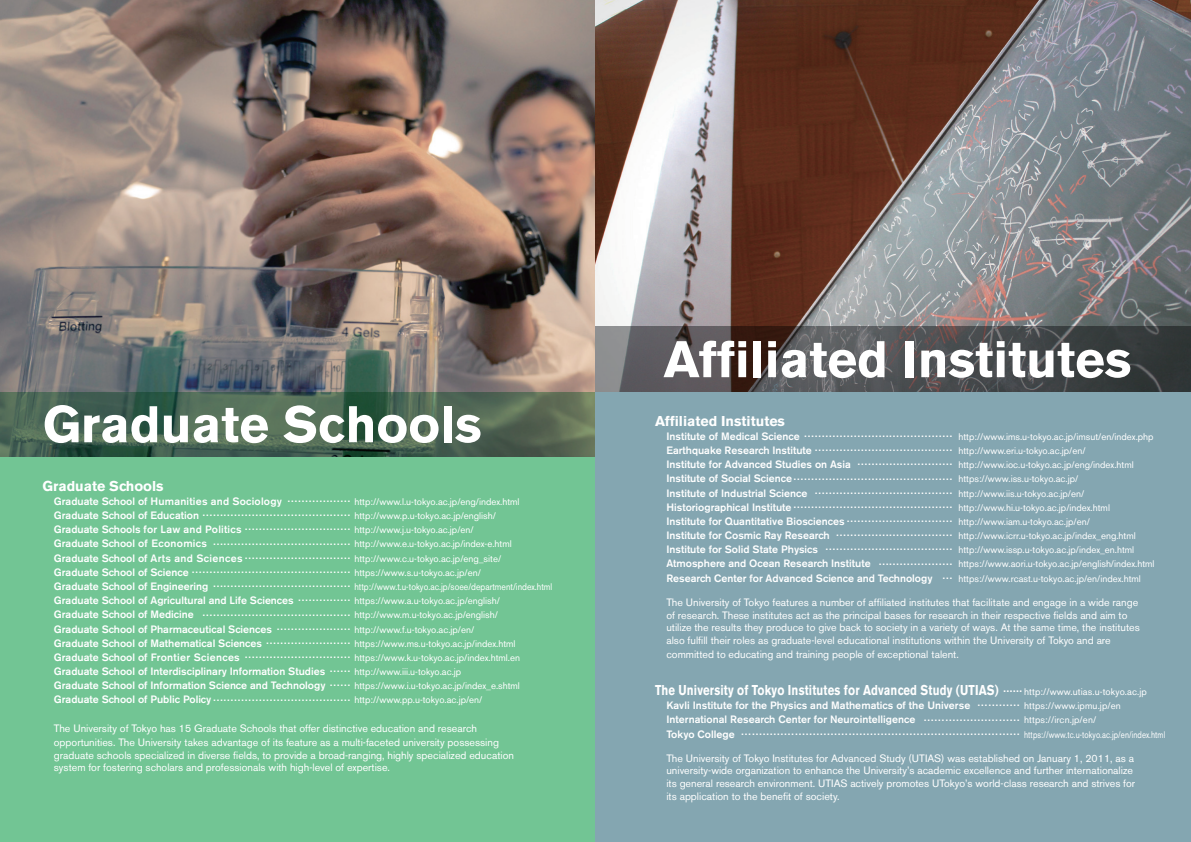
<style>
.page{position:relative;width:1191px;height:842px;background:#fff}
.page>*{position:absolute;margin:0;border:0;box-sizing:border-box;transform-origin:0 0}
.t1{font:700 51px "Akzidenz Grotesk BE";color:#fff}
.t2{font:700 14.2px "Akzidenz Grotesk BE";letter-spacing:.015em;color:#fff;scale:.8 1}
.t3{font:700 14.2px "Akzidenz Grotesk BE";letter-spacing:.015em;color:#fff}
.t4{font:500 10.6px/14.2px "Akzidenz Grotesk BE";color:#fff}
.t5{font:10.6px/12.8px "Akzidenz Grotesk BE";color:#fff}
.t6{font:9.6px/14.2px "Akzidenz Grotesk BE";color:#fff}
.t7{font:9.6px "Akzidenz Grotesk BE";color:#fff;scale:.9 1}
.t8{font:9.6px "Akzidenz Grotesk BE";color:#fff;scale:.81 1}
.s1{font-weight:400;font-size:9.6px}
.s2{font-weight:500;font-size:10.6px}
</style>
<div class="page">
<div style="left:0;top:456px;width:595px;height:386px;background:#72c594"></div>
<img style="left:0;top:0;width:595px;height:392px">
<svg style="left:0;top:392px;width:595px;height:64px;background:#4b6552"></svg>
<div style="left:595px;top:391px;width:596px;height:451px;background:#84a6b1"></div>
<img style="left:595px;top:0;width:596px;height:327px">
<svg style="left:595px;top:327px;width:596px;height:65px;background:#4f4f50"></svg>
<h1 class="t1" style="left:43px;top:395px;width:440px">Graduate Schools</h1>
<h2 class="t3" style="left:43px;top:478px;width:123px">Graduate Schools</h2>
<p class="t4" style="left:54px;top:494px;width:467px">Graduate School of Humanities and Sociology ……………… <span class="s1">http://www.l.u-tokyo.ac.jp/eng/index.html<br></span>Graduate School of Education …………………………………… <span class="s1">http://www.p.u-tokyo.ac.jp/english/<br></span>Graduate Schools for Law and Politics ………………………… <span class="s1">http://www.j.u-tokyo.ac.jp/en/</span></p>
<p class="t6" style="left:54px;top:537px;width:459px"><span class="s2">Graduate School of Economics </span><sup>…………………………………</sup> http://www.e.u-tokyo.ac.jp/index-e.html</p>
<p class="t4" style="left:54px;top:551px;width:449px">Graduate School of Arts and Sciences ………………………… <span class="s1">http://www.c.u-tokyo.ac.jp/eng_site/<br></span>Graduate School of Science ……………………………………… <span class="s1">https://www.s.u-tokyo.ac.jp/en/</span></p>
<p class="t7" style="left:54px;top:581px;width:555px"><span class="s2">Graduate School of Engineering </span><sup>…………………………………</sup> http://www.t.u-tokyo.ac.jp/soee/department/index.html</p>
<p class="t4" style="left:54px;top:593px;width:468px">Graduate School of Agricultural and Life Sciences …………… <span class="s1">https://www.a.u-tokyo.ac.jp/english/ </span>Graduate School of Medicine …………………………………… <span class="s1">http://www.m.u-tokyo.ac.jp/english/ </span>Graduate School of Pharmaceutical Sciences ………………… <span class="s1">http://www.f.u-tokyo.ac.jp/en/ </span>Graduate School of Mathematical Sciences …………………… <span class="s1">https://www.ms.u-tokyo.ac.jp/index.html </span>Graduate School of Frontier Sciences ………………………… <span class="s1">https://www.k.u-tokyo.ac.jp/index.html.en </span>Graduate School of Interdisciplinary Information Studies …… <span class="s1">http://www.iii.u-tokyo.ac.jp<br></span>Graduate School of Information Science and Technology …… <span class="s1">https://www.i.u-tokyo.ac.jp/index_e.shtml </span>Graduate School of Public Policy………………………………… <span class="s1">http://www.pp.u-tokyo.ac.jp/en/</span></p>
<p class="t5" style="left:54px;top:721px;width:446px;line-height:14.2px">The University of Tokyo has 15 Graduate Schools that offer distinctive education and research opportunities. The University takes advantage of its feature as a multi-faceted university possessing</p>
<p class="t5" style="left:54px;top:749px;width:461px">graduate schools specialized in diverse fields, to provide a broad-ranging, highly specialized education system for fostering scholars and professionals with high-level of expertise.</p>
<h1 class="t1" style="left:663px;top:330px;width:469px">Affiliated Institutes</h1>
<h2 class="t3" style="left:655px;top:413px;width:131px">Affiliated Institutes</h2>
<p class="t6" style="left:666px;top:429px;width:489px"><span class="s2">Institute of Medical Science </span><sup>……………………………………</sup> http://www.ims.u-tokyo.ac.jp/imsut/en/index.php</p>
<p class="t4" style="left:666px;top:443px;width:421px">Earthquake Research Institute ………………………………… <span class="s1">http://www.eri.u-tokyo.ac.jp/en/</span></p>
<p class="t6" style="left:666px;top:458px;width:469px"><span class="s2">Institute for Advanced Studies on Asia </span><sup>………………………</sup> http://www.ioc.u-tokyo.ac.jp/eng/index.html</p>
<p class="t4" style="left:666px;top:471px;width:445px">Institute of Social Science……………………………………… <span class="s1">https://www.iss.u-tokyo.ac.jp/ </span>Institute of Industrial Science ………………………………… <span class="s1">http://www.iis.u-tokyo.ac.jp/en/ </span>Historiographical Institute ……………………………………… <span class="s1">http://www.hi.u-tokyo.ac.jp/index.html </span>Institute for Quantitative Biosciences ………………………… <span class="s1">http://www.iam.u-tokyo.ac.jp/en/</span></p>
<p class="t6" style="left:666px;top:529px;width:490px"><span class="s2">Institute for Cosmic Ray Research </span><sup>……………………………</sup> http://www.icrr.u-tokyo.ac.jp/index_eng.html<br><span class="s2">Institute for Solid State Physics </span><sup>………………………………</sup> http://www.issp.u-tokyo.ac.jp/index_en.html<br><span class="s2">Atmosphere and Ocean Research Institute </span><sup>…………………</sup> https://www.aori.u-tokyo.ac.jp/english/index.html</p>
<p class="t4" style="left:666px;top:571px;width:476px">Research Center for Advanced Science and Technology … <span class="s1">https://www.rcast.u-tokyo.ac.jp/en/index.html</span></p>
<p class="t5" style="left:666px;top:596px;width:475px">The University of Tokyo features a number of affiliated institutes that facilitate and engage in a wide range of research. These institutes act as the principal bases for research in their respective fields and aim to utilize the results they produce to give back to society in a variety of ways. At the same time, the institutes also fulfill their roles as graduate-level educational institutions within the University of Tokyo and are</p>
<p class="t5" style="left:666px;top:648px;width:294px">committed to educating and training people of exceptional talent.</p>
<h2 class="t2" style="left:655px;top:682px;width:616px">The University of Tokyo Institutes for Advanced Study (UTIAS) <sup>……</sup> <span class="s1">http://www.utias.u-tokyo.ac.jp</span></h2>
<p class="t4" style="left:666px;top:698px;width:456px">Kavli Institute for the Physics and Mathematics of the Universe ………… <span class="s1">https://www.ipmu.jp/en<br></span>International Research Center for Neurointelligence ……………………… <span class="s1">https://ircn.jp/en/</span></p>
<p class="t8" style="left:666px;top:728px;width:617px"><span class="s2">Tokyo College </span><sup>……………………………………………………………………</sup> https://www.tc.u-tokyo.ac.jp/en/index.html</p>
<p class="t5" style="left:666px;top:751px;width:470px">The University of Tokyo Institutes for Advanced Study (UTIAS) was established on January 1, 2011, as a university-wide organization to enhance the University’s academic excellence and further internationalize its general research environment. UTIAS actively promotes UTokyo’s world-class research and strives for its application to the benefit of society.</p>
</div>
